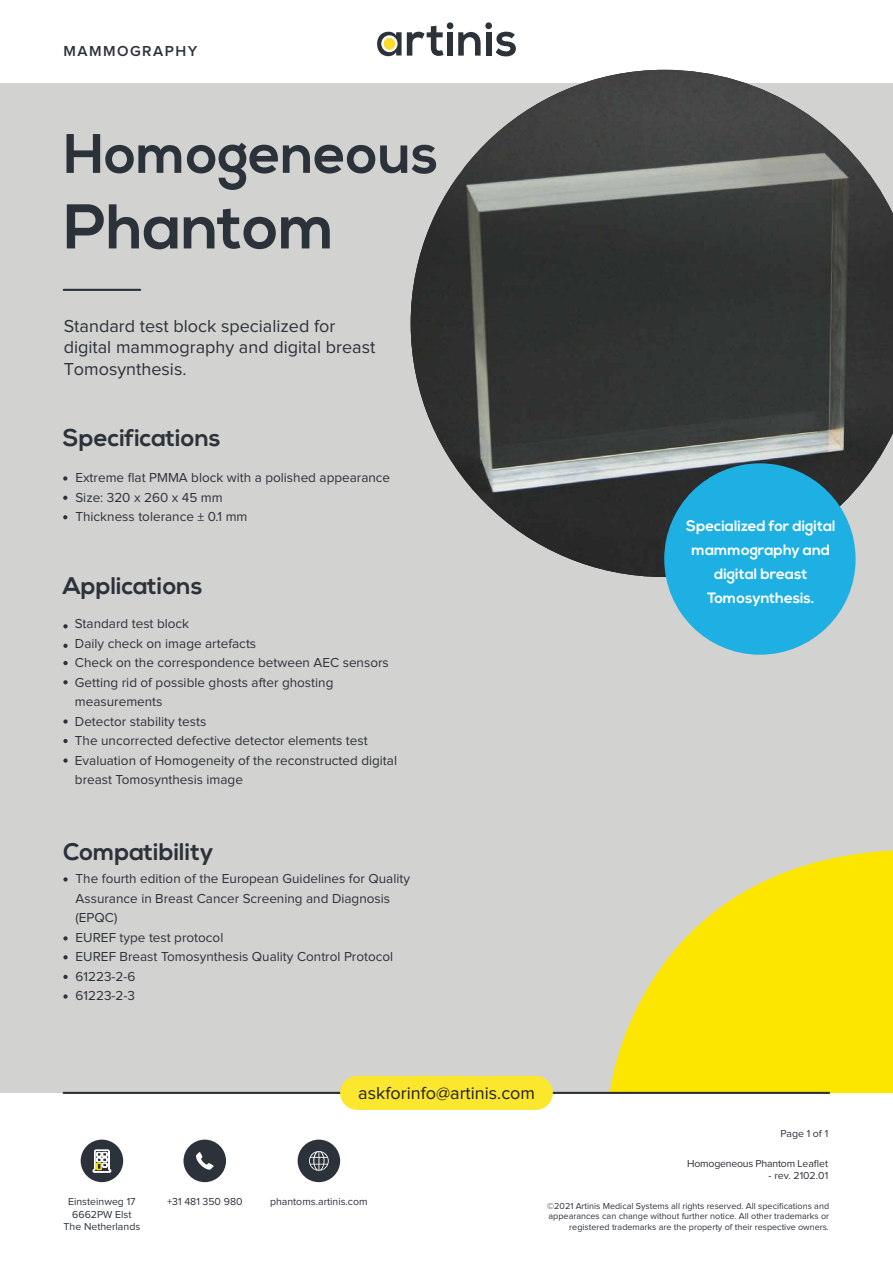
<style>
.page{position:relative;width:893px;height:1263px;background:#fff}
.page>*{position:absolute;margin:0;border:0;box-sizing:border-box;transform-origin:0 0}
.t1{font:700 63px "Nexa";color:#2c323a}
.t2{font:700 55.5px "Nexa";color:#2c323a}
.t3{font:700 24px "Nexa";color:#2c323a}
.t4{font:18px/21.6px "Proxima Nova";color:#2c323a}
.t5{font:18px "Proxima Nova";color:#231f20}
.t6{font:700 15px/24px "Nexa";color:#fff;text-align:center}
.t7{font:600 15px "Proxima Nova";letter-spacing:.1em;color:#2c323a}
.t8{font:13.5px/19.5px "Proxima Nova";color:#2c323a}
.t9{font:10.5px/12.6px "Proxima Nova";color:#2c323a;text-align:center}
.t10{font:10.5px "Proxima Nova";letter-spacing:-.02em;color:#2c323a}
.t11{font:9px/10.8px "Proxima Nova";color:#2c323a;text-align:right}
.s1{font-style:italic}
</style>
<div class="page">
<div style="left:0;top:83px;width:893px;height:1010px;background:#d2d2d0"></div>
<img style="left:411px;top:70px;width:482px;height:507px">
<svg style="left:377px;top:22px;width:139px;height:34px"></svg>
<svg style="left:610px;top:850px;width:283px;height:243px;fill:#fce600"></svg>
<hr style="left:64px;top:289px;width:76px;height:2px;background:#2c323a">
<div style="left:664px;top:463px;width:192px;height:192px;background:#1eb0e2;border-radius:50%"></div>
<hr style="left:64px;top:1092px;width:765px;height:2px;background:#2c323a">
<div style="left:340px;top:1076px;width:213px;height:34px;background:#fbe72d;border-radius:17px"></div>
<div style="left:298px;top:1139px;width:42px;height:43px;background:#2c323a;border-radius:50%"></div>
<svg style="left:309px;top:1151px;width:20px;height:20px"></svg>
<div style="left:183px;top:1139px;width:43px;height:43px;background:#2c323a;border-radius:50%"></div>
<svg style="left:196px;top:1152px;width:18px;height:17px"></svg>
<div style="left:81px;top:1139px;width:42px;height:43px;background:#2c323a;border-radius:50%"></div>
<svg style="left:93px;top:1149px;width:18px;height:23px"></svg>
<svg style="left:63px;top:877px;width:5px;height:4px"></svg>
<svg style="left:63px;top:955px;width:5px;height:4px"></svg>
<svg style="left:63px;top:994px;width:5px;height:5px"></svg>
<svg style="left:63px;top:936px;width:5px;height:4px"></svg>
<svg style="left:63px;top:975px;width:5px;height:4px"></svg>
<svg style="left:63px;top:624px;width:5px;height:4px"></svg>
<svg style="left:63px;top:644px;width:5px;height:4px"></svg>
<svg style="left:63px;top:661px;width:5px;height:4px"></svg>
<svg style="left:63px;top:680px;width:5px;height:4px"></svg>
<svg style="left:63px;top:719px;width:5px;height:5px"></svg>
<svg style="left:63px;top:739px;width:5px;height:4px"></svg>
<svg style="left:63px;top:758px;width:5px;height:5px"></svg>
<svg style="left:63px;top:476px;width:4px;height:5px"></svg>
<svg style="left:63px;top:515px;width:4px;height:4px"></svg>
<svg style="left:63px;top:496px;width:4px;height:4px"></svg>
<p class="t7" style="left:63px;top:44px;width:135px">MAMMOGRAPHY</p>
<h2 class="t2" style="left:64px;top:122px;width:376px">Homogeneous</h2>
<h1 class="t1" style="left:64px;top:190px;width:273px">Phantom</h1>
<h3 class="t4" style="left:64px;top:315px;width:313px">Standard test block specialized for digital mammography and digital breast<br>Tomosynthesis.</h3>
<h3 class="t3" style="left:63px;top:424px;width:159px">Specifications</h3>
<p class="t8" style="left:75px;top:469px;width:316px">Extreme flat PMMA block with a polished appearance<br>Size: 320 x 260 x 45 mm<br>Thickness tolerance ± 0.1 mm</p>
<h3 class="t3" style="left:63px;top:571px;width:141px">Applications</h3>
<p class="t8" style="left:75px;top:615px;width:324px">Standard test block<br>Daily check on image artefacts<br>Check on the correspondence between AEC sensors Getting rid of possible ghosts after ghosting measurements<br>Detector stability tests<br>The uncorrected defective detector elements test Evaluation of Homogeneity of the reconstructed digital breast Tomosynthesis image</p>
<h3 class="t3" style="left:63px;top:838px;width:152px">Compatibility</h3>
<p class="t8" style="left:76px;top:870px;width:336px">The fourth edition of the European Guidelines for Quality<br>Assurance in Breast Cancer Screening and Diagnosis (EPQC)<br>EUREF type test protocol<br>EUREF Breast Tomosynthesis Quality Control Protocol<br>61223-2-6<br>61223-2-3</p>
<p class="t6" style="left:686px;top:514px;width:151px">Specialized for digital mammography and digital breast<br>Tomosynthesis.</p>
<h3 class="t5" style="left:358px;top:1084px;width:178px">askforinfo@artinis.com</h3>
<p class="t9" style="left:68px;top:1195px;width:69px">Einsteinweg 17</p>
<p class="t9" style="left:167px;top:1195px;width:77px">+31 481 350 980</p>
<p class="t9" style="left:270px;top:1195px;width:99px">phantoms.artinis.com</p>
<p class="t9" style="left:64px;top:1208px;width:78px">6662PW Elst<br>The Netherlands</p>
<p class="t9" style="left:780px;top:1128px;width:49px">Page 1 of 1</p>
<p class="t10" style="left:687px;top:1158px;width:142px">Homogeneous Phantom Leaflet</p>
<p class="t9" style="left:769px;top:1170px;width:61px">- rev. 2102.01</p>
<p class="t11" style="left:547px;top:1200px;width:283px">©2021 Artinis Medical Systems all rights reserved. All specifications and appearances can change without further notice. All other trademarks or registered trademarks are the property of their respective owners<span class="s1">.</span></p>
</div>
